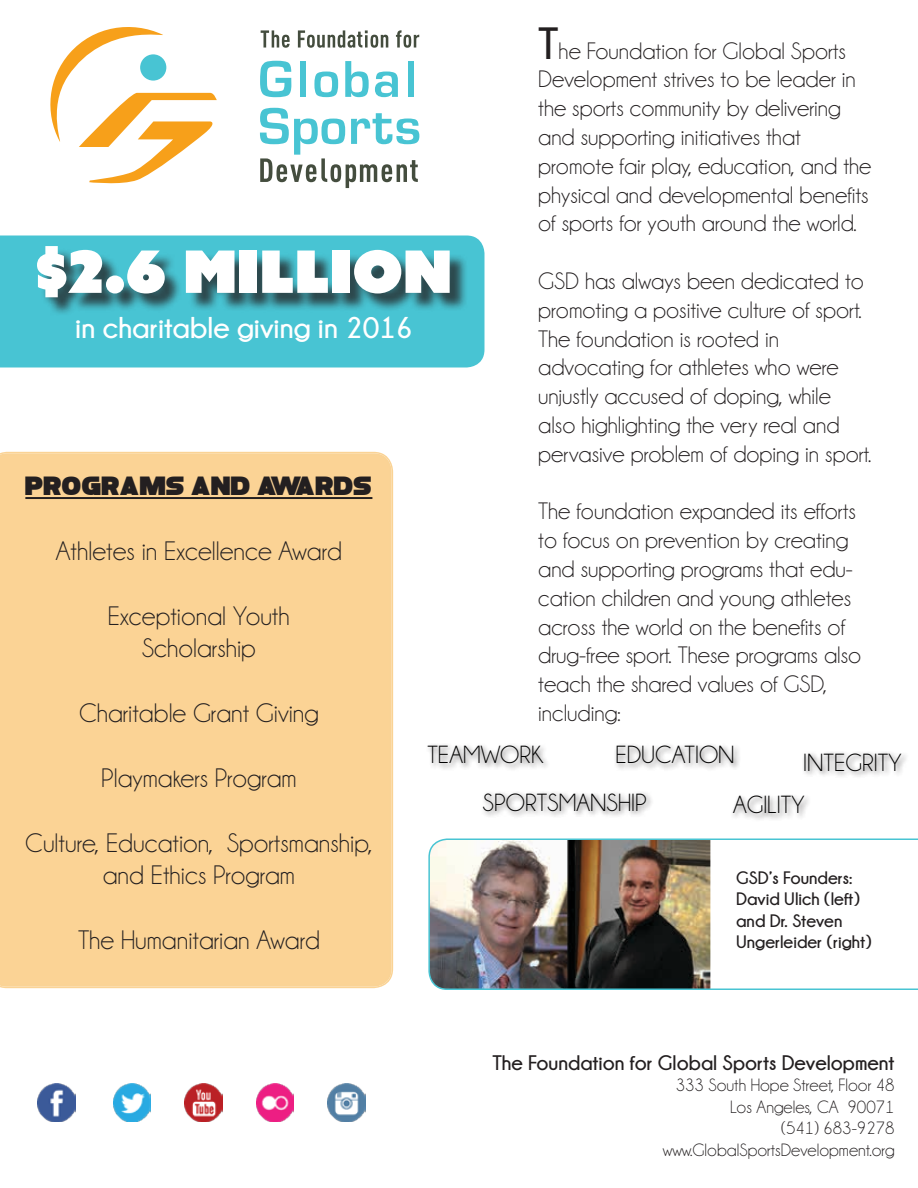
<style>
.page{position:relative;width:918px;height:1188px;background:#fff}
.page>*{position:absolute;margin:0;border:0;box-sizing:border-box;transform-origin:0 0}
.t1{font:58.5px "Azo Sans Uber";color:#fff}
.t2{font:700 30px "Champagne&Limousines";color:#fff}
.t3{font:27px/32.4px "Champagne&Limousines";color:#231f20;text-align:center}
.t4{font:27px "Folklore";color:#231f20}
.t5{font:25.05px/50.1px "Champagne&Limousines";color:#000}
.t6{font:24px/28.8px "Champagne&Limousines";color:#231f20}
.t7{font:700 21px "Champagne&Limousines";color:#231f20}
.t8{font:18px/21.6px "Champagne&Limousines";color:#231f20;text-align:right}
.t9{font:700 18px/21.6px "Champagne&Limousines";color:#231f20}
.s1{font-weight:700;font-size:45px}
</style>
<div class="page">
<img style="left:38px;top:1084px;width:37px;height:37px">
<img style="left:256px;top:1084px;width:38px;height:37px">
<img style="left:328px;top:1084px;width:37px;height:37px">
<img style="left:113px;top:1084px;width:38px;height:37px">
<img style="left:185px;top:1084px;width:37px;height:37px">
<div style="left:0;top:454px;width:391px;height:532px;background:#fbd395"></div>
<hr style="left:25px;top:497px;width:347px;height:2px;background:#231f20">
<div style="left:0;top:236px;width:484px;height:132px;background:#48c4d3"></div>
<img style="left:428px;top:838px;width:490px;height:152px">
<div style="left:425px;top:743px;width:126px;height:28px;background:#231f20;opacity:.75"></div>
<div style="left:801px;top:751px;width:108px;height:28px;background:#231f20;opacity:.75"></div>
<div style="left:481px;top:791px;width:173px;height:28px;background:#231f20;opacity:.75"></div>
<div style="left:613px;top:743px;width:128px;height:28px;background:#231f20;opacity:.75"></div>
<div style="left:730px;top:793px;width:82px;height:28px;background:#231f20;opacity:.75"></div>
<div style="left:39px;top:249px;width:429px;height:67px;background:#231f20;opacity:.75"></div>
<svg style="left:260px;top:61px;width:31px;height:36px"></svg>
<div style="left:300px;top:61px;width:6px;height:36px;background:#48c4d3"></div>
<svg style="left:314px;top:72px;width:24px;height:25px"></svg>
<svg style="left:345px;top:61px;width:24px;height:36px"></svg>
<svg style="left:375px;top:72px;width:23px;height:25px"></svg>
<div style="left:408px;top:61px;width:6px;height:36px;background:#48c4d3"></div>
<svg style="left:261px;top:30px;width:29px;height:18px"></svg>
<svg style="left:298px;top:30px;width:90px;height:18px"></svg>
<svg style="left:396px;top:30px;width:23px;height:18px"></svg>
<svg style="left:260px;top:108px;width:159px;height:80px"></svg>
<svg style="left:50px;top:27px;width:167px;height:157px"></svg>
<h1 class="t1" style="left:35px;top:233px;width:418px">$2.6 MILLION</h1>
<p class="t2" style="left:75px;top:311px;width:339px">in charitable giving in 2016</p>
<p class="t4" style="left:25px;top:474px;width:349px">PROGRAMS AND AWARDS</p>
<p class="t3" style="left:56px;top:535px;width:287px">Athletes in Excellence Award</p>
<p class="t3" style="left:108px;top:600px;width:183px">Exceptional Youth<br>Scholarship</p>
<p class="t3" style="left:79px;top:697px;width:241px">Charitable Grant Giving</p>
<p class="t6" style="left:538px;top:36px;width:335px"><span class="s1">T</span>he Foundation for Global Sports Development strives to be leader in the sports community by delivering and supporting initiatives that promote fair play, education, and the physical and developmental benefits of sports for youth around the world.</p>
<p class="t6" style="left:538px;top:267px;width:335px">GSD has always been dedicated to promoting a positive culture of sport.<br>The foundation is rooted in advocating for athletes who were unjustly accused of doping, while also highlighting the very real and pervasive problem of doping in sport.</p>
<p class="t6" style="left:538px;top:497px;width:325px">The foundation expanded its efforts to focus on prevention by creating and supporting programs that edu&shy;cation children and young athletes across the world on the benefits of drug-free sport. These programs also teach the shared values of GSD, including:</p>
<p class="t3" style="left:101px;top:762px;width:197px">Playmakers Program</p>
<p class="t3" style="left:25px;top:827px;width:349px">Culture, Education, Sportsmanship, and Ethics Program</p>
<p class="t3" style="left:78px;top:924px;width:243px">The Humanitarian Award</p>
<p class="t5" style="left:428px;top:730px;width:117px">TEAMWORK</p>
<p class="t5" style="left:803px;top:737px;width:100px">INTEGRITY</p>
<p class="t5" style="left:483px;top:778px;width:166px">SPORTSMANSHIP</p>
<p class="t5" style="left:733px;top:730px;width:73px;text-indent:-118px">EDUCATION<br>AGILITY</p>
<p class="t9" style="left:736px;top:866px;width:137px">GSD’s Founders:<br>David Ulich (left) and Dr. Steven<br>Ungerleider (right)</p>
<p class="t7" style="left:492px;top:1051px;width:404px">The Foundation for Global Sports Development</p>
<p class="t8" style="left:663px;top:1075px;width:233px">333 South Hope Street, Floor 48<br>Los Angeles, CA 90071<br>(541) 683-9278 www.GlobalSportsDevelopment.org</p>
</div>
